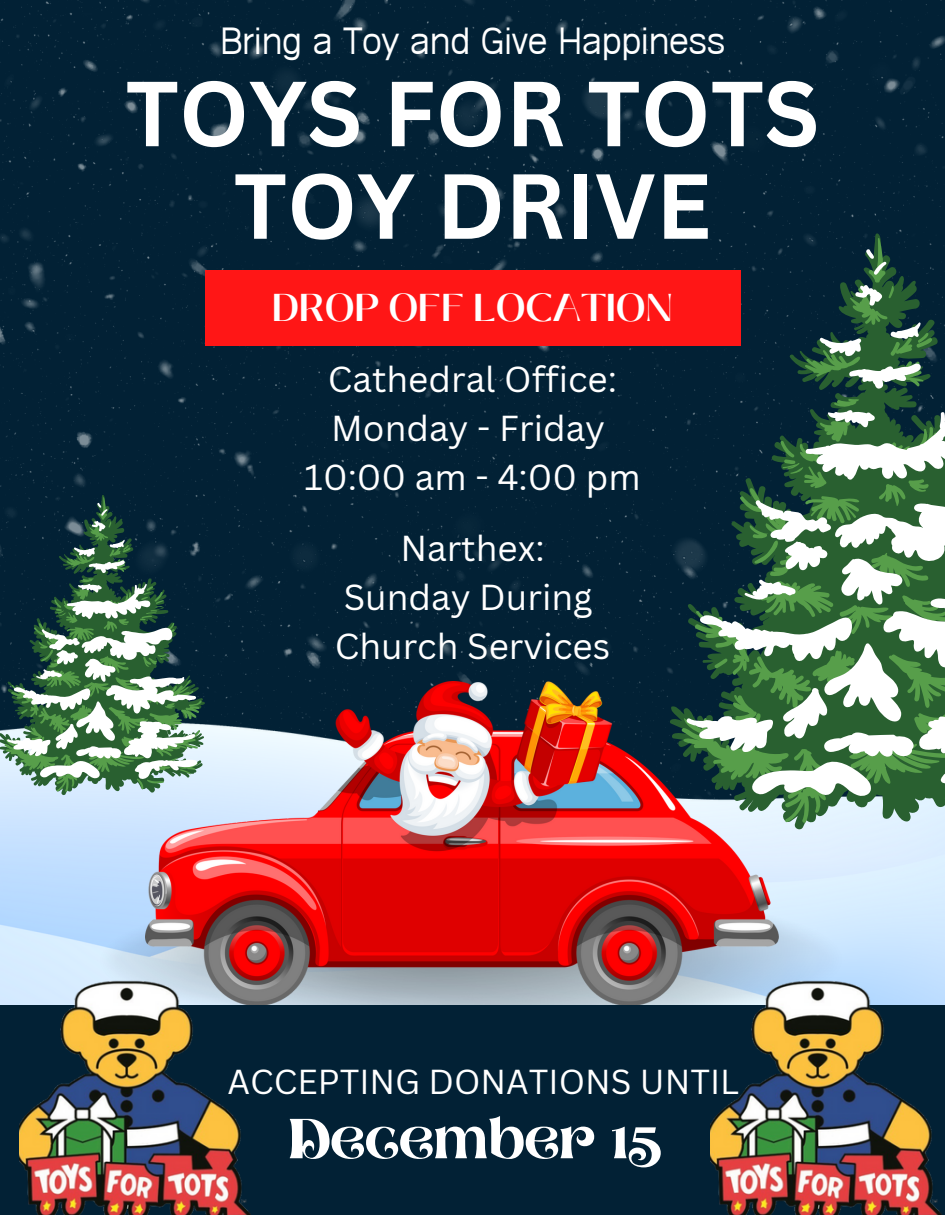
<style>
.page{position:relative;width:945px;height:1215px;background:#fff}
.page>*{position:absolute;margin:0;border:0;box-sizing:border-box;transform-origin:0 0}
.t1{font:700 90.15px/92.6px "Canva Sans";color:#fff;text-align:center}
.t2{font:600 56.25px "Aprila";color:#fff}
.t3{font:600 38.7px "Black Mango";color:#fff}
.t4{font:36.15px "Hanuman";color:#fff}
.t5{font:35.1px/49.1px "Canva Sans";color:#fff;text-align:center}
.t6{font:33.75px "Canva Sans";color:#fff}
</style>
<div class="page">
<div style="left:0;top:0;width:945px;height:681px;background:#022135"></div>
<svg style="left:669px;top:233px;width:276px;height:598px;background:#274356"></svg>
<svg style="left:681px;top:238px;width:264px;height:586px;background:#4d6d6f"></svg>
<svg style="left:685px;top:248px;width:260px;height:552px"></svg>
<svg style="left:0;top:495px;width:205px;height:301px;background:#405c6e"></svg>
<svg style="left:4px;top:497px;width:198px;height:295px;background:#4a6972"></svg>
<svg style="left:6px;top:502px;width:192px;height:278px"></svg>
<img style="left:145px;top:681px;width:634px;height:324px">
<div style="left:0;top:1005px;width:945px;height:210px;background:#022135"></div>
<div style="left:205px;top:270px;width:535px;height:75px;background:#ff1616"></div>
<img style="left:710px;top:971px;width:231px;height:244px">
<img style="left:19px;top:971px;width:231px;height:244px">
<p class="t4" style="left:220px;top:18px;width:506px">Bring a Toy and Give Happiness</p>
<h1 class="t1" style="left:126px;top:65px;width:695px">TOYS FOR TOTS<br>TOY DRIVE</h1>
<p class="t3" style="left:272px;top:278px;width:402px">DROP OFF LOCATION</p>
<p class="t5" style="left:304px;top:354px;width:338px">Cathedral Office:<br>Monday - Friday<br>10:00 am - 4:00 pm</p>
<p class="t5" style="left:335px;top:522px;width:277px">Narthex:<br>Sunday During<br>Church Services</p>
<p class="t6" style="left:227px;top:1058px;width:513px">ACCEPTING DONATIONS UNTIL</p>
<h2 class="t2" style="left:289px;top:1116px;width:375px">December 15</h2>
</div>
